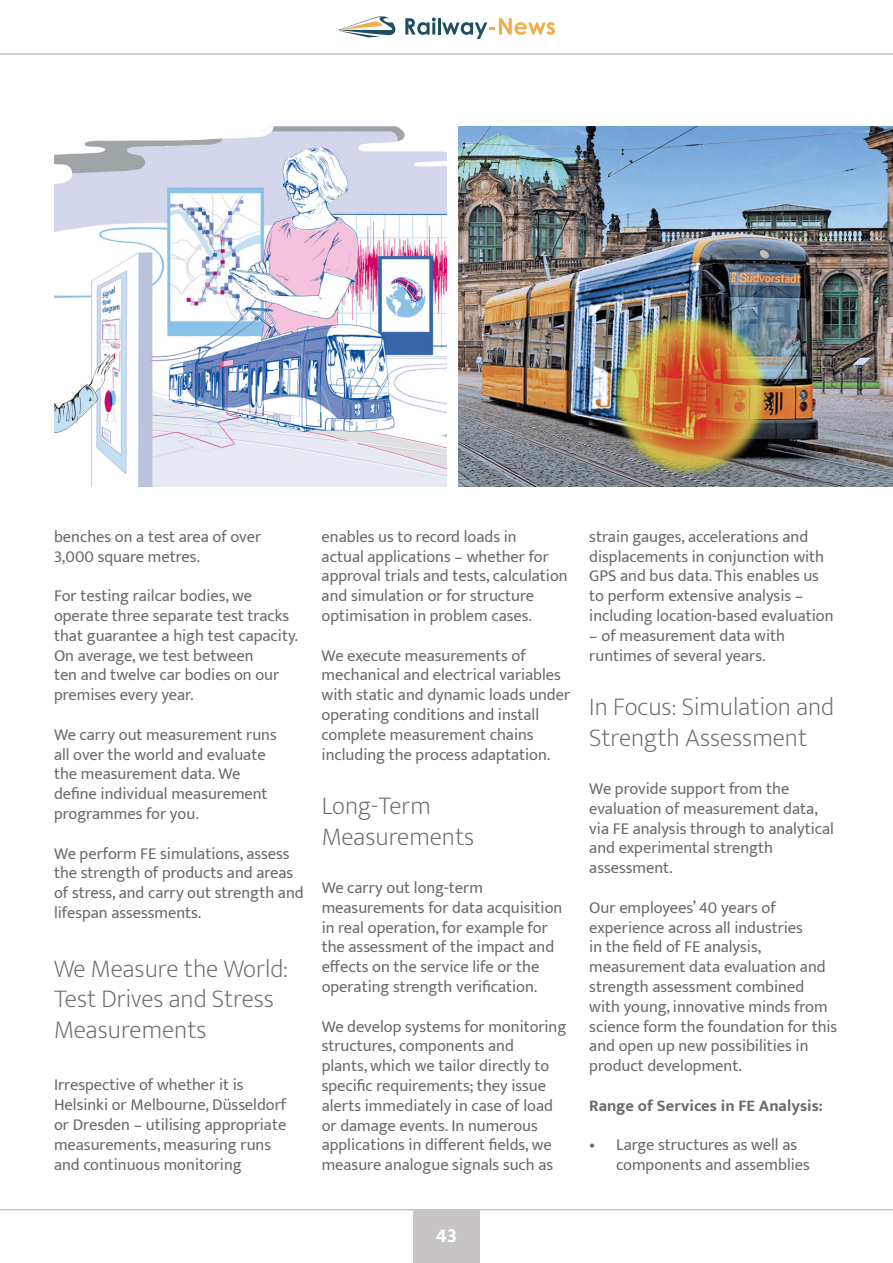
<style>
.page{position:relative;width:893px;height:1263px;background:#fff}
.page>*{position:absolute;margin:0;border:0;box-sizing:border-box;transform-origin:0 0}
.t1{font:200 25.5px/30.6px "Mukta";color:#6a6b6e}
.t2{font:700 21px "Mukta Mahee";color:#fff}
.t3{font:16.5px/19.8px "Mukta";color:#6a6b6e}
.t4{font:700 16.5px "Mukta";color:#6a6b6e}
</style>
<div class="page">
<div style="left:413px;top:1210px;width:67px;height:53px;background:#c7c4c6"></div>
<hr style="left:0;top:1209px;width:893px;height:1px;background:#c7c4c6">
<hr style="left:0;top:53px;width:893px;height:2px;background:#c7c4c6">
<img style="left:458px;top:126px;width:435px;height:361px">
<img style="left:54px;top:126px;width:392px;height:361px">
<svg style="left:338px;top:16px;width:58px;height:21px"></svg>
<svg style="left:405px;top:18px;width:31px;height:17px"></svg>
<hr style="left:438px;top:18px;width:3px;height:17px;background:#205060">
<svg style="left:442px;top:18px;width:113px;height:21px"></svg>
<p class="t3" style="left:54px;top:526px;width:209px">benches on a test area of over<br>3,000 square metres.</p>
<p class="t3" style="left:54px;top:585px;width:246px">For testing railcar bodies, we operate three separate test tracks that guarantee a high test capacity.<br>On average, we test between<br>ten and twelve car bodies on our premises every year.</p>
<p class="t3" style="left:54px;top:724px;width:224px">We carry out measurement runs all over the world and evaluate the measurement data. We define individual measurement programmes for you.</p>
<p class="t3" style="left:54px;top:843px;width:251px">We perform FE simulations, assess the strength of products and areas of stress, and carry out strength and lifespan assessments.</p>
<h1 class="t1" style="left:54px;top:953px;width:235px">We Measure the World:<br>Test Drives and Stress<br>Measurements</h1>
<p class="t3" style="left:54px;top:1075px;width:234px">Irrespective of whether it is<br>Helsinki or Melbourne, Düsseldorf or Dresden – utilising appropriate measurements, measuring runs and continuous monitoring</p>
<p class="t3" style="left:322px;top:526px;width:248px">enables us to record loads in<br>actual applications – whether for approval trials and tests, calculation and simulation or for structure optimisation in problem cases.</p>
<p class="t3" style="left:322px;top:645px;width:250px">We execute measurements of mechanical and electrical variables with static and dynamic loads under operating conditions and install complete measurement chains including the process adaptation.</p>
<h1 class="t1" style="left:322px;top:791px;width:154px">Long-Term<br>Measurements</h1>
<p class="t3" style="left:322px;top:877px;width:242px">We carry out long-term measurements for data acquisition in real operation, for example for the assessment of the impact and effects on the service life or the operating strength verification.</p>
<p class="t3" style="left:322px;top:1016px;width:246px">We develop systems for monitoring structures, components and<br>plants, which we tailor directly to specific requirements; they issue alerts immediately in case of load or damage events. In numerous applications in different fields, we measure analogue signals such as</p>
<p class="t3" style="left:589px;top:526px;width:246px">strain gauges, accelerations and displacements in conjunction with GPS and bus data. This enables us to perform extensive analysis – including location-based evaluation</p>
<p class="t3" style="left:589px;top:625px;width:197px">– of measurement data with runtimes of several years.</p>
<h1 class="t1" style="left:589px;top:692px;width:246px">In Focus: Simulation and<br>Strength Assessment</h1>
<p class="t3" style="left:589px;top:778px;width:246px">We provide support from the evaluation of measurement data, via FE analysis through to analytical and experimental strength assessment.</p>
<p class="t3" style="left:589px;top:897px;width:250px">Our employees’ 40 years of experience across all industries<br>in the field of FE analysis, measurement data evaluation and strength assessment combined with young, innovative minds from science form the foundation for this and open up new possibilities in product development.</p>
<p class="t4" style="left:589px;top:1095px;width:235px">Range of Services in FE Analysis:</p>
<p class="t3" style="left:616px;top:1135px;width:195px;text-indent:-27px">• Large structures as well as components and assemblies</p>
<p class="t2" style="left:436px;top:1222px;width:23px">43</p>
</div>
